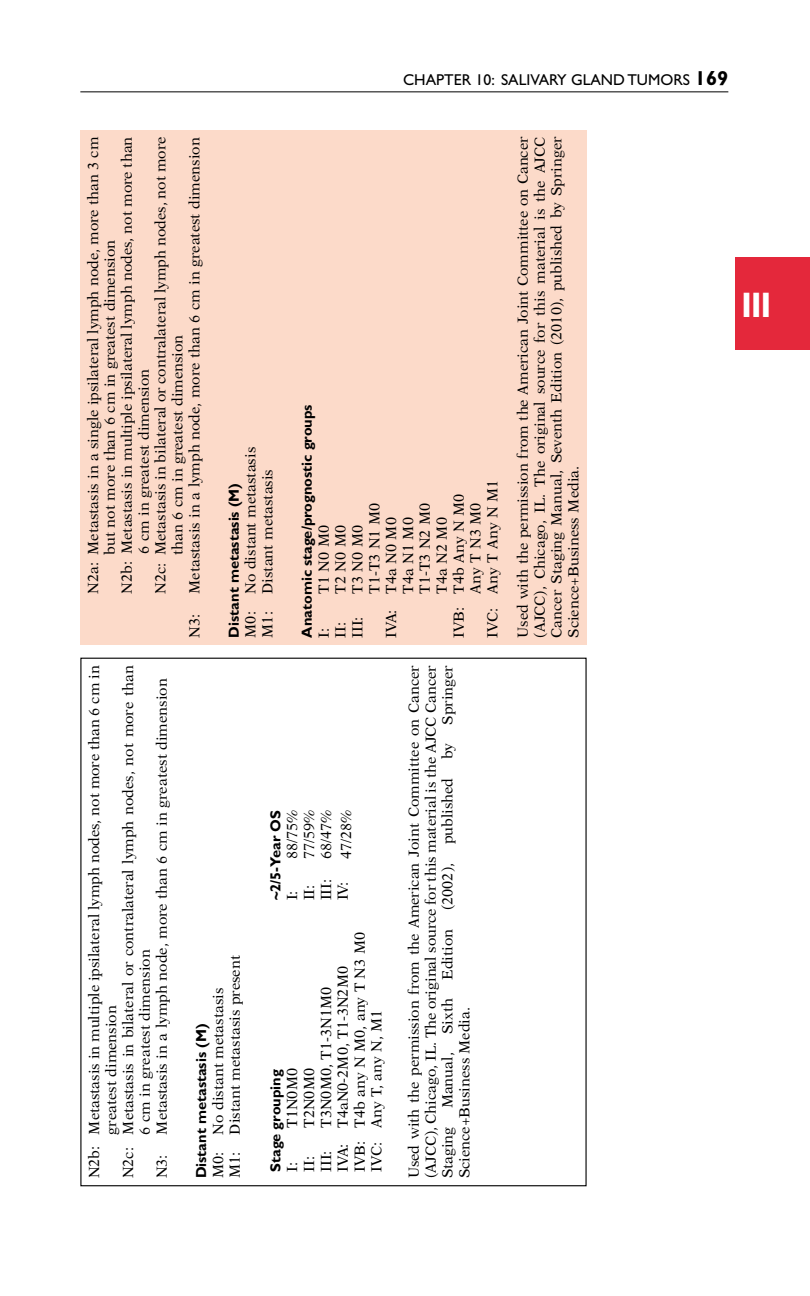
<style>
.page{position:relative;width:810px;height:1296px;background:#fff}
.page>*{position:absolute;margin:0;border:0;box-sizing:border-box;transform-origin:0 0}
.t1{font:900 condensed 36px "Myriad";color:#fff}
.t2{font:15.75px "Gill Sans";color:#000}
.t3{font:14.62px/16.9px "New Aster";color:#000}
.t4{font:700 14.62px "Gill Sans";color:#000}
.s1{font-weight:700;font-size:20.25px}
</style>
<div class="page">
<hr style="left:80px;top:91px;width:648px;height:1px;background:#000">
<div style="left:735px;top:257px;width:75px;height:93px;background:#e4283b"></div>
<div style="left:80px;top:130px;width:507px;height:514px;background:#fcdac9"></div>
<p class="t2" style="left:403px;top:70px;width:327px">CHAPTER 10:SALIVARY GLAND TUMORS <span class="s1">169</span></p>
<p class="t3" style="left:118px;top:594px;width:459px;rotate:-90deg">N2b: Metastasis in multiple ipsilateral lymph nodes, not more than</p>
<p class="t3" style="left:85px;top:594px;width:459px;rotate:-90deg">N2a: Metastasis in a single ipsilateral lymph node, more than 3 cm</p>
<p class="t3" style="left:152px;top:594px;width:459px;rotate:-90deg">N2c: Metastasis in bilateral or contralateral lymph nodes, not more</p>
<p class="t3" style="left:186px;top:594px;width:458px;rotate:-90deg">Metastasis in a lymph node, more than 6 cm in greatest dimension</p>
<p class="t3" style="left:102px;top:555px;width:316px;rotate:-90deg">but not more than 6 cm in greatest dimension</p>
<p class="t3" style="left:169px;top:555px;width:222px;rotate:-90deg">than 6 cm in greatest dimension</p>
<p class="t3" style="left:135px;top:554px;width:187px;rotate:-90deg">6 cm in greatest dimension</p>
<p class="t3" style="left:186px;top:638px;width:25px;rotate:-90deg">N3:</p>
<p class="t3" style="left:242px;top:638px;width:192px;rotate:-90deg">M0: No distant metastasis<br>M1: Distant metastasis</p>
<p class="t4" style="left:225px;top:638px;width:156px;rotate:-90deg">Distant metastasis (M)</p>
<p class="t4" style="left:298px;top:638px;width:235px;rotate:-90deg">Anatomic stage/prognostic groups</p>
<p class="t3" style="left:484px;top:638px;width:159px;rotate:-90deg">IVC: Any T Any N M1</p>
<p class="t3" style="left:450px;top:638px;width:145px;rotate:-90deg">IVB: T4b Any N M0</p>
<p class="t3" style="left:467px;top:594px;width:93px;rotate:-90deg">Any T N3 M0</p>
<p class="t3" style="left:366px;top:594px;width:93px;rotate:-90deg">T1-T3 N1 M0</p>
<p class="t3" style="left:417px;top:594px;width:93px;rotate:-90deg">T1-T3 N2 M0</p>
<p class="t3" style="left:383px;top:638px;width:122px;rotate:-90deg">IVA: T4a N0 M0</p>
<p class="t3" style="left:400px;top:594px;width:78px;rotate:-90deg">T4a N1 M0</p>
<p class="t3" style="left:433px;top:594px;width:78px;rotate:-90deg">T4a N2 M0</p>
<p class="t3" style="left:315px;top:594px;width:70px;rotate:-90deg">T1 N0 M0</p>
<p class="t3" style="left:332px;top:594px;width:70px;rotate:-90deg">T2 N0 M0</p>
<p class="t3" style="left:349px;top:594px;width:70px;rotate:-90deg">T3 N0 M0</p>
<p class="t3" style="left:349px;top:638px;width:23px;rotate:-90deg">III:</p>
<p class="t3" style="left:332px;top:638px;width:17px;rotate:-90deg">II:</p>
<p class="t3" style="left:315px;top:638px;width:11px;rotate:-90deg">I:</p>
<p class="t3" style="left:86px;top:1178px;width:514px;rotate:-90deg">N2b: Metastasis in multiple ipsilateral lymph nodes, not more than 6 cm in</p>
<p class="t3" style="left:120px;top:1178px;width:514px;rotate:-90deg">N2c: Metastasis in bilateral or contralateral lymph nodes, not more than</p>
<p class="t3" style="left:153px;top:1135px;width:458px;rotate:-90deg">Metastasis in a lymph node, more than 6 cm in greatest dimension</p>
<p class="t3" style="left:136px;top:1135px;width:187px;rotate:-90deg">6 cm in greatest dimension</p>
<p class="t3" style="left:103px;top:1135px;width:131px;rotate:-90deg">greatest dimension</p>
<p class="t3" style="left:153px;top:1178px;width:25px;rotate:-90deg">N3:</p>
<p class="t3" style="left:210px;top:1178px;width:225px;rotate:-90deg">M0: No distant metastasis<br>M1: Distant metastasis present</p>
<p class="t4" style="left:193px;top:1178px;width:156px;rotate:-90deg">Distant metastasis (M)</p>
<p class="t3" style="left:284px;top:859px;width:51px;rotate:-90deg">88/75%</p>
<p class="t3" style="left:301px;top:859px;width:51px;rotate:-90deg">77/59%</p>
<p class="t3" style="left:318px;top:859px;width:51px;rotate:-90deg">68/47%</p>
<p class="t3" style="left:338px;top:859px;width:51px;rotate:-90deg">47/28%</p>
<p class="t4" style="left:267px;top:900px;width:92px;rotate:-90deg">~2/5-Year OS</p>
<p class="t3" style="left:318px;top:900px;width:23px;rotate:-90deg">III:</p>
<p class="t3" style="left:334px;top:900px;width:20px;rotate:-90deg">IV:</p>
<p class="t3" style="left:301px;top:900px;width:17px;rotate:-90deg">II:</p>
<p class="t3" style="left:284px;top:900px;width:11px;rotate:-90deg">I:</p>
<p class="t3" style="left:318px;top:1172px;width:241px;text-indent:44px;rotate:-90deg">T3N0M0, T1-3N1M0<br>IVA: T4aN0-2M0, T1-3N2M0<br>IVB: T4b any N M0, any T N3 M0<br>IVC: Any T, any N, M1</p>
<p class="t3" style="left:284px;top:1128px;width:61px;rotate:-90deg">T1N0M0</p>
<p class="t3" style="left:301px;top:1128px;width:61px;rotate:-90deg">T2N0M0</p>
<p class="t4" style="left:267px;top:1172px;width:104px;rotate:-90deg">Stage grouping</p>
<p class="t3" style="left:318px;top:1172px;width:23px;rotate:-90deg">III:</p>
<p class="t3" style="left:301px;top:1172px;width:17px;rotate:-90deg">II:</p>
<p class="t3" style="left:284px;top:1172px;width:11px;rotate:-90deg">I:</p>
<p class="t3" style="left:405px;top:1178px;width:514px;text-align:justify;rotate:-90deg">Used with the permission from the American Joint Committee on Cancer (AJCC), Chicago, IL. The original source for this material is the AJCC Cancer Staging</p>
<p class="t3" style="left:439px;top:725px;width:61px;rotate:-90deg">Springer</p>
<p class="t3" style="left:439px;top:759px;width:18px;rotate:-90deg">by</p>
<p class="t3" style="left:439px;top:844px;width:68px;rotate:-90deg">published</p>
<p class="t3" style="left:439px;top:910px;width:49px;rotate:-90deg">(2002),</p>
<p class="t3" style="left:439px;top:980px;width:52px;rotate:-90deg">Edition</p>
<p class="t3" style="left:439px;top:1034px;width:37px;rotate:-90deg">Sixth</p>
<p class="t3" style="left:456px;top:1178px;width:173px;rotate:-90deg">Science+Business Media.</p>
<p class="t3" style="left:439px;top:1108px;width:58px;rotate:-90deg">Manual,</p>
<p class="t3" style="left:514px;top:638px;width:502px;text-align:justify;rotate:-90deg">Used with the permission from the American Joint Committee on Cancer (AJCC), Chicago, IL. The original source for this material is the AJCC Cancer Staging Manual, Seventh Edition (2010), published by Springer Science+Business Media.</p>
<h1 class="t1" style="left:742px;top:287px;width:31px">III</h1>
</div>
